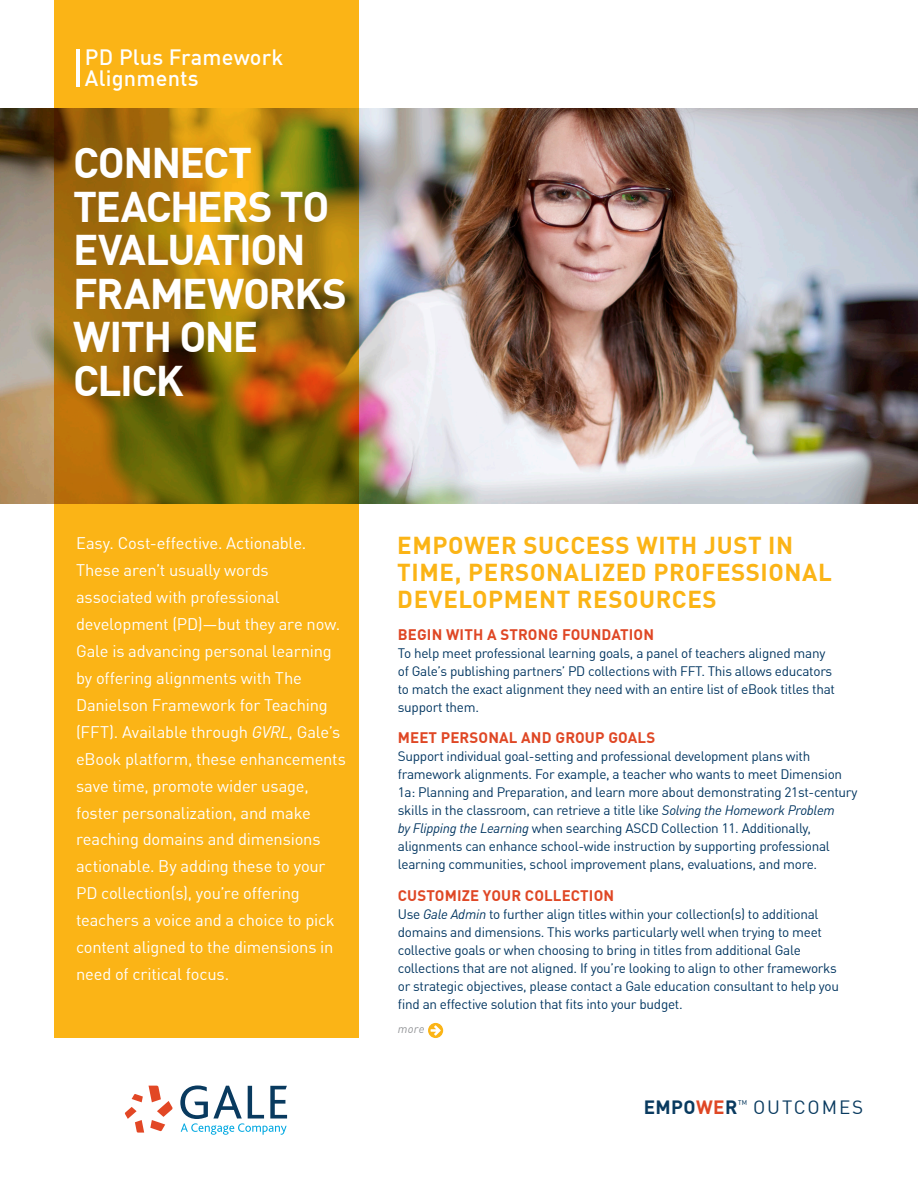
<style>
.page{position:relative;width:918px;height:1188px;background:#fff}
.page>*{position:absolute;margin:0;border:0;box-sizing:border-box;transform-origin:0 0}
.t1{font:700 42px/43.5px "DIN Offc";letter-spacing:-.035em;color:#fff}
.t2{font:700 24px/27px "DIN Offc";letter-spacing:.025em;color:#fbb416}
.t3{font:500 21.75px/21px "DIN Offc";letter-spacing:.01em;color:#fff}
.t4{font:18.9px "DIN Offc";letter-spacing:.1em;color:#093a5f}
.t5{font:16.5px/27px "DIN Offc";letter-spacing:-.01em;color:#fff}
.t6{font:700 15px "DIN Offc";letter-spacing:.01em;color:#df4725}
.t7{font:13.5px/18px "DIN Offc";letter-spacing:-.02em;color:#003560}
.t8{font:italic 11.7px "DIN Offc";color:#939598}
.s1{font-style:italic}
.s2{font-weight:700}
.s3{font-weight:700;color:#df4725}
</style>
<div class="page">
<img style="left:0;top:109px;width:918px;height:395px">
<svg style="left:54px;top:0;width:304px;height:1038px;background:#d59911"></svg>
<hr style="left:76px;top:50px;width:4px;height:37px;background:#fff">
<svg style="left:125px;top:1086px;width:48px;height:47px"></svg>
<svg style="left:180px;top:1085px;width:107px;height:50px"></svg>
<svg style="left:428px;top:1023px;width:15px;height:15px"></svg>
<h3 class="t3" style="left:85px;top:47px;width:200px">PD Plus Framework<br>Alignments</h3>
<h1 class="t1" style="left:73px;top:141px;width:275px">CONNECT<br>TEACHERS TO<br>EVALUATION<br>FRAMEWORKS<br>WITH ONE<br>CLICK</h1>
<p class="t5" style="left:76px;top:529px;width:272px">Easy. Cost-effective. Actionable.<br>These aren’t usually words associated with professional development (PD)—but they are now.<br>Gale is advancing personal learning by offering alignments with The Danielson Framework for Teaching (FFT). Available through <span class="s1">GVRL</span>, Gale’s eBook platform, these enhancements save time, promote wider usage, foster personalization, and make reaching domains and dimensions actionable. By adding these to your PD collection(s), you’re offering teachers a voice and a choice to pick content aligned to the dimensions in need of critical focus.</p>
<h2 class="t2" style="left:397px;top:532px;width:436px">EMPOWER SUCCESS WITH JUST IN<br>TIME, PERSONALIZED PROFESSIONAL<br>DEVELOPMENT RESOURCES</h2>
<p class="t6" style="left:398px;top:624px;width:258px">BEGIN WITH A STRONG FOUNDATION</p>
<p class="t7" style="left:398px;top:644px;width:439px">To help meet professional learning goals, a panel of teachers aligned many of Gale’s publishing partners’ PD collections with FFT. This allows educators to match the exact alignment they need with an entire list of eBook titles that support them.</p>
<p class="t6" style="left:398px;top:728px;width:259px">MEET PERSONAL AND GROUP GOALS</p>
<p class="t7" style="left:398px;top:747px;width:461px">Support individual goal-setting and professional development plans with framework alignments. For example, a teacher who wants to meet Dimension 1a: Planning and Preparation, and learn more about demonstrating 21st-century skills in the classroom, can retrieve a title like <span class="s1">Solving the Homework Problem<br>by Flipping the Learning</span> when searching ASCD Collection 11. Additionally, alignments can enhance school-wide instruction by supporting professional learning communities, school improvement plans, evaluations, and more.</p>
<p class="t6" style="left:398px;top:885px;width:218px">CUSTOMIZE YOUR COLLECTION</p>
<p class="t7" style="left:398px;top:905px;width:443px">Use <span class="s1">Gale Admin</span> to further align titles within your collection(s) to additional domains and dimensions. This works particularly well when trying to meet collective goals or when choosing to bring in titles from additional Gale collections that are not aligned. If you’re looking to align to other frameworks or strategic objectives, please contact a Gale education consultant to help you find an effective solution that fits into your budget.</p>
<p class="t8" style="left:398px;top:1022px;width:28px">more</p>
<h3 class="t4" style="left:644px;top:1096px;width:221px"><span class="s2">EMPO</span><span class="s3">WE</span><span class="s2">R</span><sup>™</sup> OUTCOMES</h3>
</div>
